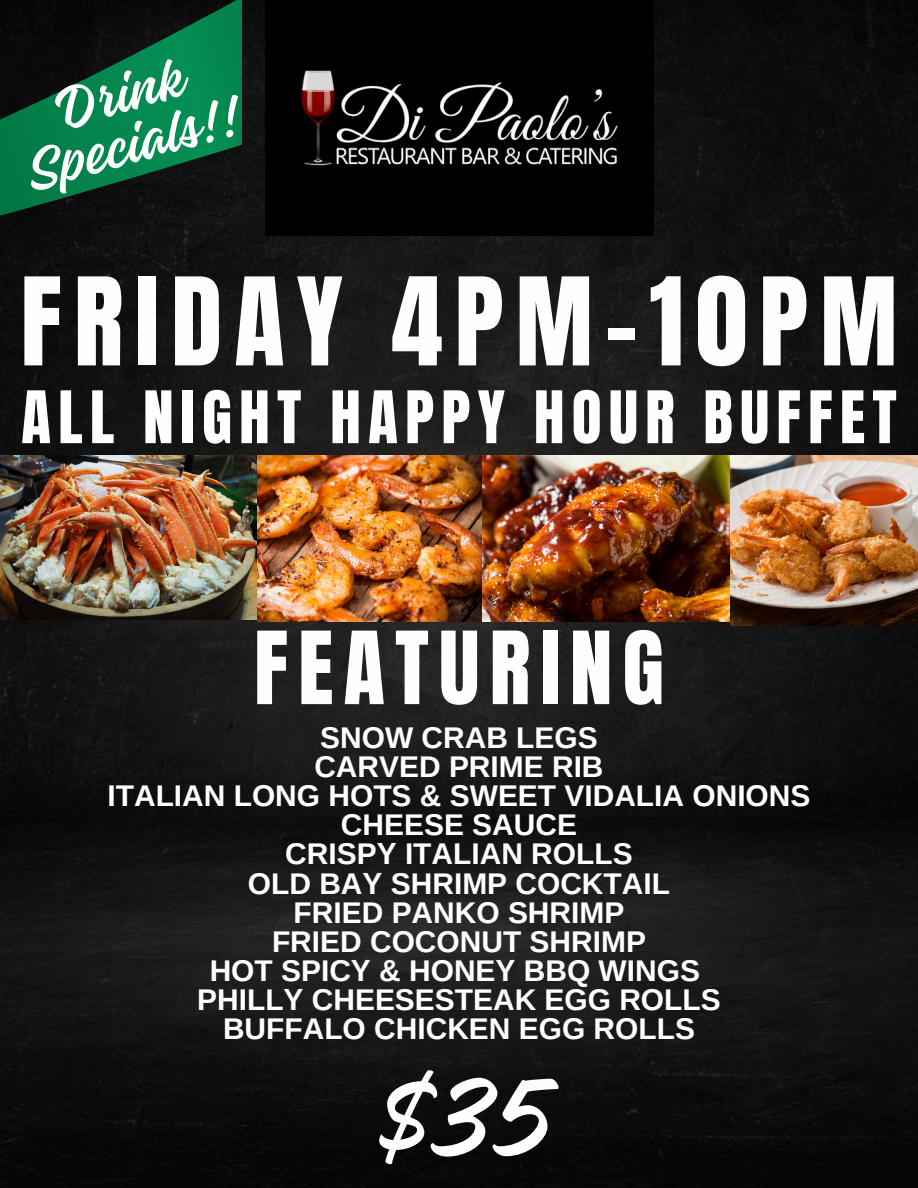
<style>
.page{position:relative;width:918px;height:1188px;background:#fff}
.page>*{position:absolute;margin:0;border:0;box-sizing:border-box;transform-origin:0 0}
.t1{font:120.45px "Gladiola";color:#fffefe}
.t2{font:103.65px "Anton";letter-spacing:.115em;color:#fffefe}
.t3{font:85.65px "Anton";letter-spacing:.115em;color:#fffefe}
.t4{font:61.5px "Anton";letter-spacing:.115em;color:#fffefe}
.t5{font:60.45px/51.3px "Gladiola";color:#fff;text-align:center}
.t6{font:700 30px "Arimo";color:#fff}
</style>
<div class="page">
<img style="left:0;top:0;width:918px;height:1188px">
<img style="left:0;top:455px;width:258px;height:164px">
<img style="left:258px;top:455px;width:473px;height:167px">
<img style="left:731px;top:455px;width:187px;height:170px">
<img style="left:265px;top:0;width:388px;height:235px">
<svg style="left:0;top:0;width:242px;height:235px;background:#084a2e"></svg>
<p class="t5" style="left:6px;top:96px;width:218px;rotate:-15deg">Drink<br>Specials!!</p>
<p class="t2" style="left:20px;top:247px;width:879px">FRIDAY 4PM-10PM</p>
<p class="t4" style="left:21px;top:373px;width:877px">ALL NIGHT HAPPY HOUR BUFFET</p>
<p class="t3" style="left:254px;top:607px;width:411px">FEATURING</p>
<p class="t6" style="left:320px;top:721px;width:279px">SNOW CRAB LEGS</p>
<p class="t6" style="left:314px;top:750px;width:291px">CARVED PRIME RIB</p>
<p class="t6" style="left:107px;top:779px;width:704px">ITALIAN LONG HOTS &amp; SWEET VIDALIA ONIONS</p>
<h3 class="t6" style="left:341px;top:808px;width:238px">CHEESE SAUCE</h3>
<p class="t6" style="left:285px;top:837px;width:349px">CRISPY ITALIAN ROLLS</p>
<p class="t6" style="left:248px;top:866px;width:424px">OLD BAY SHRIMP COCKTAIL</p>
<p class="t6" style="left:294px;top:896px;width:332px">FRIED PANKO SHRIMP</p>
<p class="t6" style="left:272px;top:925px;width:375px">FRIED COCONUT SHRIMP</p>
<p class="t6" style="left:210px;top:954px;width:492px">HOT SPICY &amp; HONEY BBQ WINGS</p>
<p class="t6" style="left:197px;top:983px;width:525px">PHILLY CHEESESTEAK EGG ROLLS</p>
<p class="t6" style="left:223px;top:1012px;width:473px">BUFFALO CHICKEN EGG ROLLS</p>
<p class="t1" style="left:369px;top:1026px;width:181px">$35</p>
</div>
